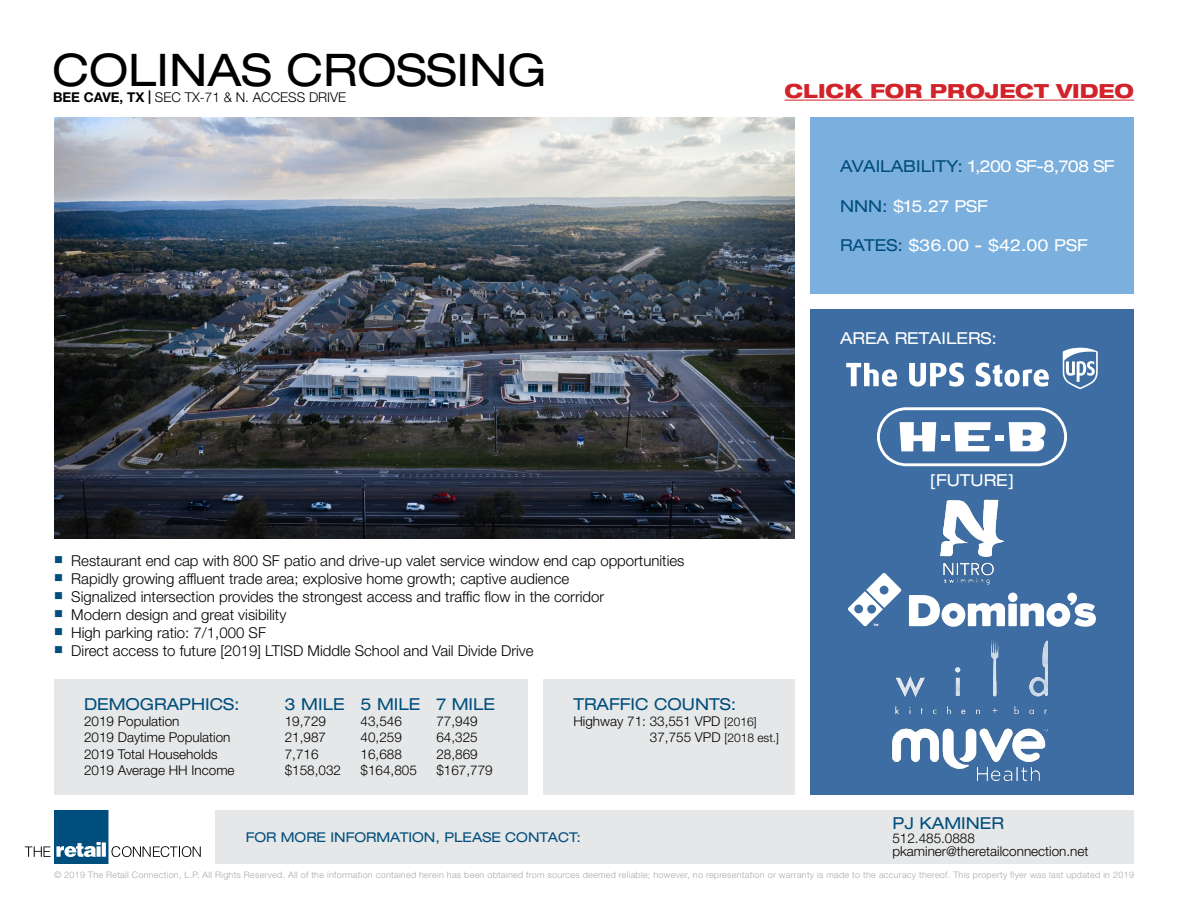
<style>
.page{position:relative;width:1188px;height:918px;background:#fff}
.page>*{position:absolute;margin:0;border:0;box-sizing:border-box;transform-origin:0 0}
.t1{font:expanded 45px "Helvetica Neue LT Std";color:#000}
.t2{font:800 expanded 19.5px "Helvetica Neue LT Std";color:#d2232a}
.t3{font:expanded 16.5px "Helvetica Neue LT Std";color:#fff}
.t4{font:expanded 16.5px "Helvetica Neue LT Std";color:#004e7d}
.t5{font:300 15px "Helvetica Neue LT Std";color:#000}
.t6{font:300 13.5px/16.2px "Helvetica Neue LT Std";color:#000}
.t7{font:expanded 13.5px "Helvetica Neue LT Std";color:#004e7d}
.t8{font:300 12px "Helvetica Neue LT Std";color:#000}
.t9{font:300 9px "Helvetica Neue LT Std";letter-spacing:.03em;color:#a7a9ac}
.s1{font-weight:700}
.s2{color:#004e7d}
.s3{font-size:12px}
.s4{font-size:13.5px}
</style>
<div class="page">
<svg style="left:25px;top:810px;width:176px;height:54px"></svg>
<div style="left:54px;top:679px;width:473px;height:116px;background:#e6e7e8"></div>
<div style="left:543px;top:679px;width:252px;height:116px;background:#e6e7e8"></div>
<div style="left:810px;top:117px;width:324px;height:177px;background:#7bafde"></div>
<div style="left:810px;top:310px;width:324px;height:485px;background:#3d6da2"></div>
<div style="left:216px;top:810px;width:918px;height:54px;background:#e6e7e8"></div>
<svg style="left:909px;top:363px;width:55px;height:24px"></svg>
<svg style="left:846px;top:363px;width:51px;height:24px"></svg>
<svg style="left:975px;top:362px;width:74px;height:25px"></svg>
<svg style="left:1063px;top:348px;width:35px;height:41px"></svg>
<img style="left:940px;top:499px;width:65px;height:86px">
<svg style="left:877px;top:407px;width:190px;height:59px"></svg>
<svg style="left:909px;top:592px;width:187px;height:35px"></svg>
<div style="left:1008px;top:593px;width:10px;height:9px;background:#fff;border-radius:50%"></div>
<svg style="left:848px;top:573px;width:54px;height:53px"></svg>
<img style="left:891px;top:728px;width:157px;height:54px">
<hr style="left:784px;top:100px;width:350px;height:1px;background:#d2232a">
<img style="left:895px;top:640px;width:153px;height:75px">
<img style="left:54px;top:117px;width:741px;height:422px">
<h1 class="t1" style="left:52px;top:43px;width:496px">COLINAS CROSSING</h1>
<p class="t6" style="left:53px;top:89px;width:295px"><span class="s1">BEE CAVE, TX |</span> SEC TX-71 &amp; N. ACCESS DRIVE</p>
<p class="t5" style="left:54px;top:551px;width:632px"><span class="s2">■</span> Restaurant end cap with 800 SF patio and drive-up valet service window end cap opportunities</p>
<p class="t5" style="left:54px;top:569px;width:517px"><span class="s2">■</span> Rapidly growing affluent trade area; explosive home growth; captive audience</p>
<p class="t5" style="left:54px;top:587px;width:552px"><span class="s2">■</span> Signalized intersection provides the strongest access and traffic flow in the corridor</p>
<p class="t5" style="left:54px;top:605px;width:234px"><span class="s2">■</span> Modern design and great visibility</p>
<p class="t5" style="left:54px;top:623px;width:214px"><span class="s2">■</span> High parking ratio: 7/1,000 SF</p>
<p class="t5" style="left:54px;top:641px;width:481px"><span class="s2">■</span> Direct access to future [2019] LTISD Middle School and Vail Divide Drive</p>
<h2 class="t2" style="left:784px;top:79px;width:351px">CLICK FOR PROJECT VIDEO</h2>
<p class="t3" style="left:840px;top:156px;width:276px"><span class="s2">AVAILABILITY:</span> 1,200 SF-8,708 SF</p>
<p class="t3" style="left:840px;top:196px;width:150px"><span class="s2">NNN:</span> $15.27 PSF</p>
<p class="t3" style="left:840px;top:235px;width:249px"><span class="s2">RATES:</span> $36.00 - $42.00 PSF</p>
<p class="t3" style="left:840px;top:328px;width:159px">AREA RETAILERS:</p>
<p class="t3" style="left:929px;top:470px;width:87px">[FUTURE]</p>
<p class="t4" style="left:84px;top:694px;width:157px">DEMOGRAPHICS:</p>
<p class="t6" style="left:84px;top:713px;width:152px">2019 Population<br>2019 Daytime Population<br>2019 Total Households<br>2019 Average HH Income</p>
<p class="t4" style="left:285px;top:694px;width:61px">3 MILE</p>
<p class="t6" style="left:285px;top:713px;width:58px">19,729<br>21,987<br>7,716 $158,032</p>
<p class="t4" style="left:361px;top:694px;width:61px">5 MILE</p>
<p class="t6" style="left:361px;top:713px;width:58px">43,546<br>40,259<br>16,688 $164,805</p>
<p class="t4" style="left:436px;top:694px;width:60px">7 MILE</p>
<p class="t6" style="left:436px;top:713px;width:58px">77,949<br>64,325<br>28,869 $167,779</p>
<p class="t4" style="left:573px;top:694px;width:164px">TRAFFIC COUNTS:</p>
<p class="t6" style="left:573px;top:713px;width:185px">Highway 71: 33,551 VPD <span class="s3">[2016]</span></p>
<p class="t8" style="left:650px;top:731px;width:131px"><span class="s4">37,755 VPD</span> [2018 est.]</p>
<p class="t7" style="left:246px;top:829px;width:337px">FOR MORE INFORMATION, PLEASE CONTACT:</p>
<p class="t4" style="left:892px;top:813px;width:113px">PJ KAMINER</p>
<p class="t6" style="left:892px;top:831px;width:198px;line-height:13.5px">512.485.0888 pkaminer@theretailconnection.net</p>
<p class="t9" style="left:54px;top:869px;width:1082px">© 2019 The Retail Connection, L.P. All Rights Reserved. All of the information contained herein has been obtained from sources deemed reliable; however, no representation or warranty is made to the accuracy thereof. This property flyer was last updated in 2019</p>
</div>
